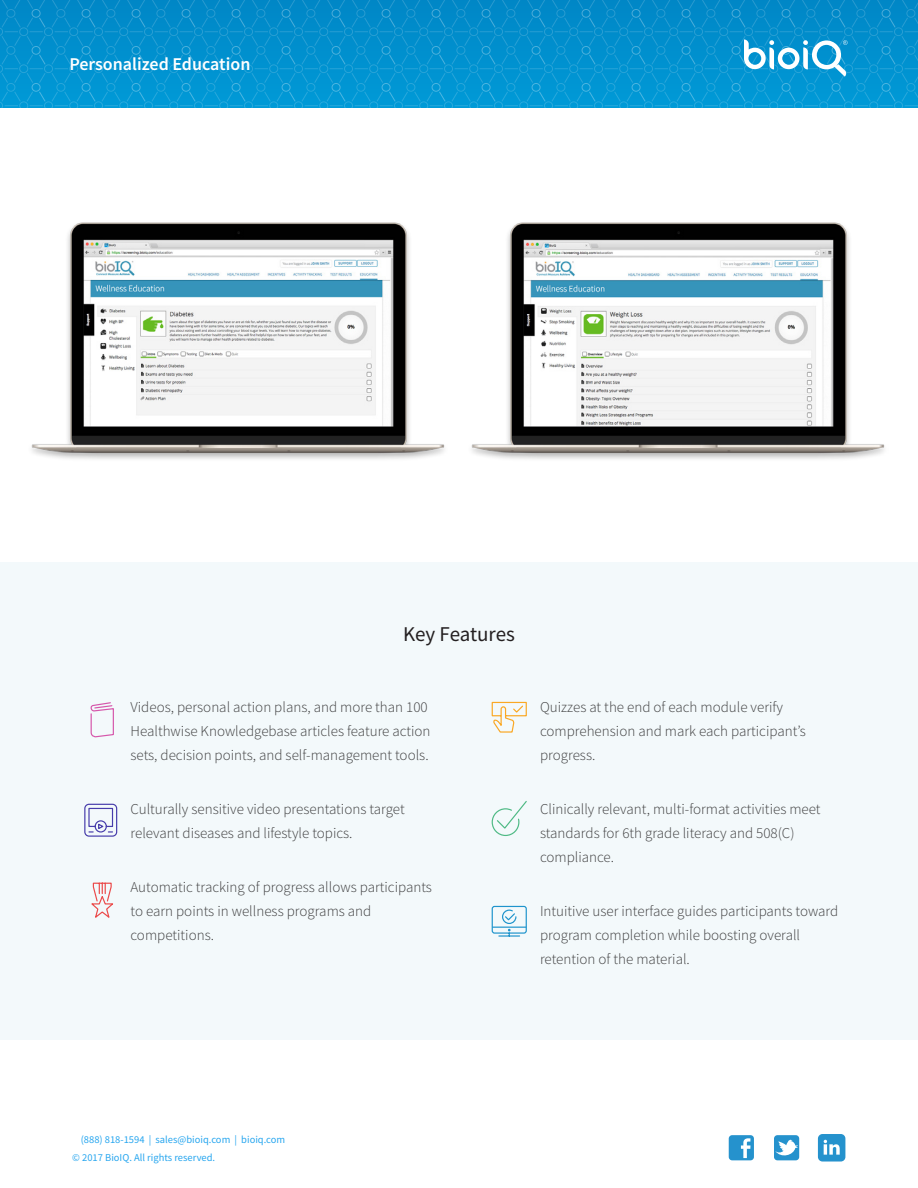
<style>
.page{position:relative;width:918px;height:1188px;background:#fff}
.page>*{position:absolute;margin:0;border:0;box-sizing:border-box;transform-origin:0 0}
.t1{font:21px "Source Sans Pro";letter-spacing:-.005em;color:#231f20}
.t2{font:600 18px "Source Sans Pro";color:#fff}
.t3{font:300 15px/24px "Source Sans Pro";color:#3e3e3f}
.t4{font:10.5px "Source Sans Pro";color:#27a6ef}
</style>
<div class="page">
<svg style="left:0;top:0;width:918px;height:108px;background:#0592cf"></svg>
<svg style="left:774px;top:1135px;width:25px;height:25px"></svg>
<svg style="left:729px;top:1135px;width:25px;height:25px"></svg>
<svg style="left:818px;top:1134px;width:27px;height:28px"></svg>
<div style="left:0;top:562px;width:918px;height:478px;background:#f3f9fb"></div>
<svg style="left:84px;top:803px;width:34px;height:34px"></svg>
<img style="left:31px;top:222px;width:414px;height:237px">
<img style="left:471px;top:222px;width:414px;height:237px">
<svg style="left:491px;top:905px;width:36px;height:32px"></svg>
<svg style="left:491px;top:701px;width:36px;height:32px"></svg>
<svg style="left:90px;top:702px;width:24px;height:36px"></svg>
<svg style="left:91px;top:882px;width:22px;height:36px"></svg>
<svg style="left:491px;top:801px;width:36px;height:35px"></svg>
<svg style="left:744px;top:39px;width:104px;height:38px"></svg>
<p class="t2" style="left:69px;top:52px;width:183px">Personalized Education</p>
<p class="t1" style="left:403px;top:621px;width:113px">Key Features</p>
<p class="t3" style="left:130px;top:695px;width:302px">Videos, personal action plans, and more than 100<br>Healthwise Knowledgebase articles feature action sets, decision points, and self-management tools.</p>
<p class="t3" style="left:130px;top:797px;width:276px">Culturally sensitive video presentations target relevant diseases and lifestyle topics.</p>
<p class="t3" style="left:130px;top:875px;width:303px">Automatic tracking of progress allows participants to earn points in wellness programs and competitions.</p>
<p class="t3" style="left:540px;top:695px;width:267px">Quizzes at the end of each module verify comprehension and mark each participant’s progress.</p>
<p class="t3" style="left:540px;top:797px;width:282px">Clinically relevant, multi-format activities meet standards for 6th grade literacy and 508(C) compliance.</p>
<p class="t3" style="left:540px;top:899px;width:300px">Intuitive user interface guides participants toward program completion while boosting overall retention of the material.</p>
<p class="t4" style="left:81px;top:1133px;width:206px">(888) 818-1594 | sales@bioiq.com | bioiq.com</p>
<p class="t4" style="left:72px;top:1151px;width:144px">© 2017 BioIQ. All rights reserved.</p>
</div>
